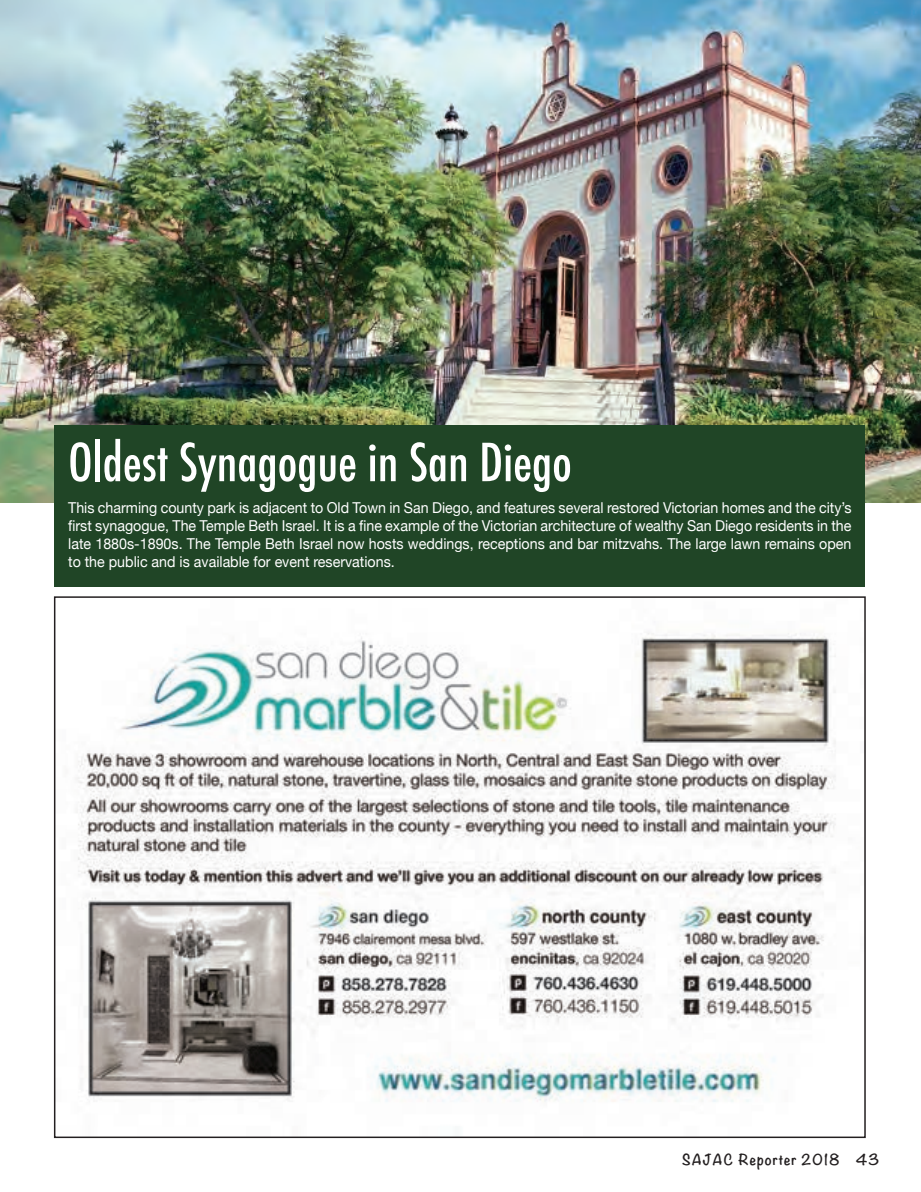
<style>
.page{position:relative;width:921px;height:1192px;background:#fff}
.page>*{position:absolute;margin:0;border:0;box-sizing:border-box;transform-origin:0 0}
.t1{font:500 condensed 51px "Futura";color:#fff}
.t2{font:15px/18px "Helvetica Neue";color:#fff;text-align:justify;scale:.95 1}
.t3{font:700 13.5px "Noteworthy";letter-spacing:.07em;color:#231f20}
</style>
<div class="page">
<img style="left:1px;top:0;width:920px;height:502px">
<div style="left:55px;top:425px;width:810px;height:161px;background:#204526"></div>
<img style="left:76px;top:632px;width:760px;height:470px">
<svg style="left:918px;top:0;width:3px;height:4px"></svg>
<h1 class="t1" style="left:68px;top:430px;width:505px">Oldest Synagogue in San Diego</h1>
<p class="t2" style="left:68px;top:499px;width:826px">This charming county park is adjacent to Old Town in San Diego, and features several restored Victorian homes and the city’s first synagogue, The Temple Beth Israel. It is a fine example of the Victorian architecture of wealthy San Diego residents in the late 1880s-1890s. The Temple Beth Israel now hosts weddings, receptions and bar mitzvahs. The large lawn remains open to the public and is available for event reservations.</p>
<p class="t3" style="left:682px;top:1147px;width:199px">SAJAC Reporter 2018 43</p>
</div>
